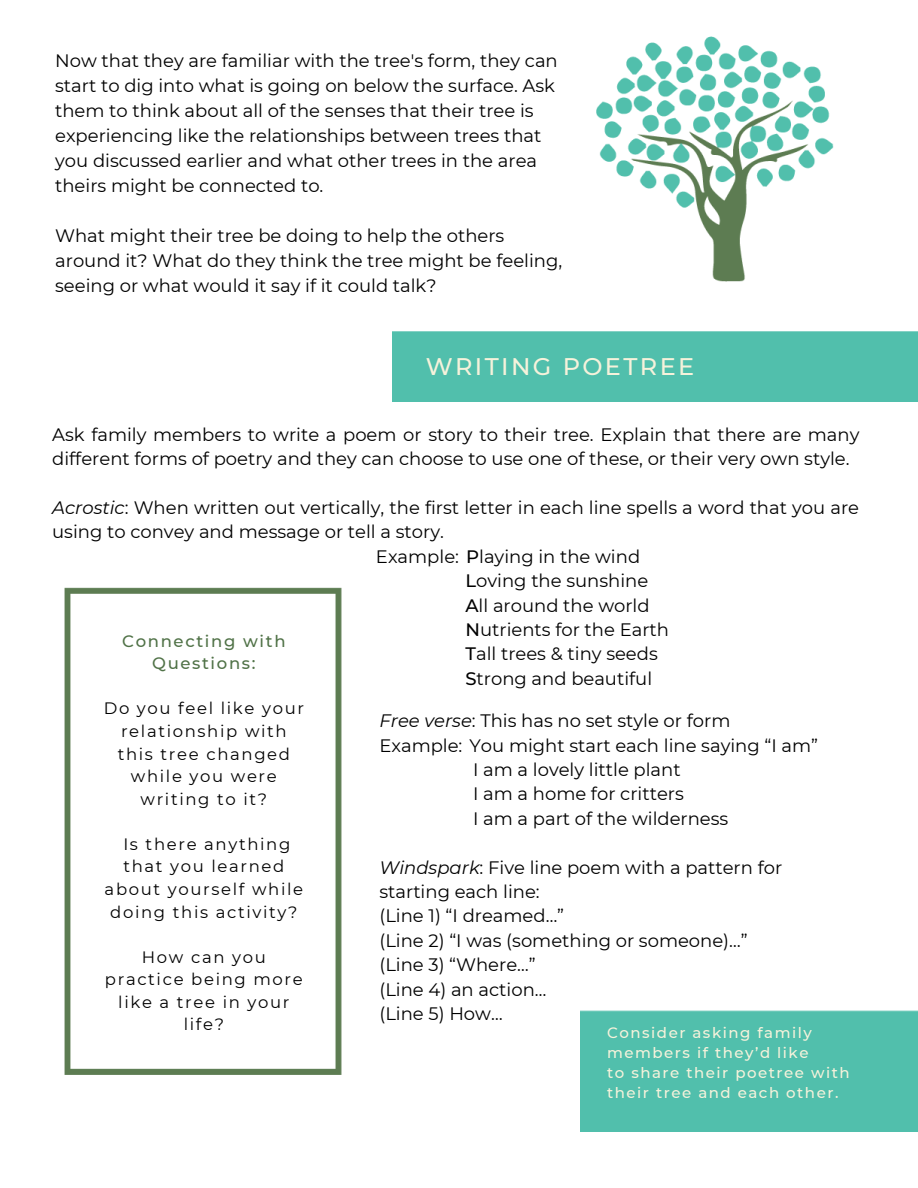
<style>
.page{position:relative;width:918px;height:1188px;background:#fff}
.page>*{position:absolute;margin:0;border:0;box-sizing:border-box;transform-origin:0 0}
.t1{font:500 24px "Montserrat";letter-spacing:.1em;color:#f6f2db}
.t2{font:18px/24.5px "Montserrat";color:#000}
.t3{font:16.5px/22.6px "Montserrat";letter-spacing:.1em;color:#000;text-align:center}
.t4{font:500 16.5px/22.6px "Montserrat";letter-spacing:.1em;color:#507247;text-align:center}
.t5{font:500 15px/20.2px "Montserrat";letter-spacing:.1em;color:#f6f2db}
.s1{font-style:italic}
.s2{font-weight:500}
</style>
<div class="page">
<div style="left:392px;top:331px;width:526px;height:71px;background:#51bfac"></div>
<img style="left:64px;top:587px;width:278px;height:488px">
<div style="left:580px;top:1010px;width:338px;height:122px;background:#51bfac"></div>
<img style="left:596px;top:36px;width:238px;height:246px">
<p class="t2" style="left:55px;top:48px;width:504px;line-height:24.9px">Now that they are familiar with the tree's form, they can start to dig into what is going on below the surface. Ask them to think about all of the senses that their tree is experiencing like the relationships between trees that you discussed earlier and what other trees in the area theirs might be connected to.</p>
<p class="t2" style="left:55px;top:223px;width:509px;line-height:24.9px">What might their tree be doing to help the others around it? What do they think the tree might be feeling, seeing or what would it say if it could talk?</p>
<h1 class="t1" style="left:426px;top:352px;width:270px">WRITING POETREE</h1>
<p class="t2" style="left:52px;top:422px;width:809px">Ask family members to write a poem or story to their tree. Explain that there are many different forms of poetry and they can choose to use one of these, or their very own style.</p>
<p class="t2" style="left:52px;top:495px;width:808px"><span class="s1">Acrostic</span>: When written out vertically, the first letter in each line spells a word that you are</p>
<p class="t2" style="left:52px;top:520px;width:393px">using to convey and message or tell a story.</p>
<p class="t2" style="left:376px;top:544px;width:266px">Example: <span class="s2">P</span>laying in the wind</p>
<p class="t2" style="left:466px;top:569px;width:184px"><span class="s2">L</span>oving the sunshine</p>
<p class="t2" style="left:465px;top:593px;width:186px"><span class="s2">A</span>ll around the world</p>
<p class="t2" style="left:465px;top:617px;width:205px"><span class="s2">N</span>utrients for the Earth</p>
<p class="t2" style="left:466px;top:642px;width:194px"><span class="s2">T</span>all trees &amp; tiny seeds</p>
<p class="t2" style="left:465px;top:666px;width:188px"><span class="s2">S</span>trong and beautiful</p>
<p class="t2" style="left:379px;top:708px;width:353px"><span class="s1">Free verse</span>: This has no set style or form</p>
<p class="t2" style="left:379px;top:733px;width:440px">Example: You might start each line saying “I am”</p>
<p class="t2" style="left:473px;top:757px;width:209px">I am a lovely little plant</p>
<p class="t2" style="left:473px;top:782px;width:212px">I am a home for critters</p>
<p class="t2" style="left:473px;top:806px;width:257px">I am a part of the wilderness</p>
<p class="t2" style="left:379px;top:855px;width:404px"><span class="s1">Windspark</span>: Five line poem with a pattern for starting each line:<br>(Line 1) “I dreamed…”<br>(Line 2) “I was (something or someone)…” (Line 3) “Where…”<br>(Line 4) an action…<br>(Line 5) How…</p>
<p class="t4" style="left:122px;top:629px;width:165px">Connecting with<br>Questions:</p>
<p class="t3" style="left:104px;top:697px;width:202px">Do you feel like your relationship with this tree changed while you were writing to it?</p>
<p class="t3" style="left:105px;top:833px;width:200px">Is there anything that you learned about yourself while doing this activity?</p>
<p class="t3" style="left:105px;top:945px;width:199px">How can you practice being more like a tree in your life?</p>
<p class="t5" style="left:607px;top:1022px;width:244px">Consider asking family members if they’d like<br>to share their poetree with their tree and each other.</p>
</div>
